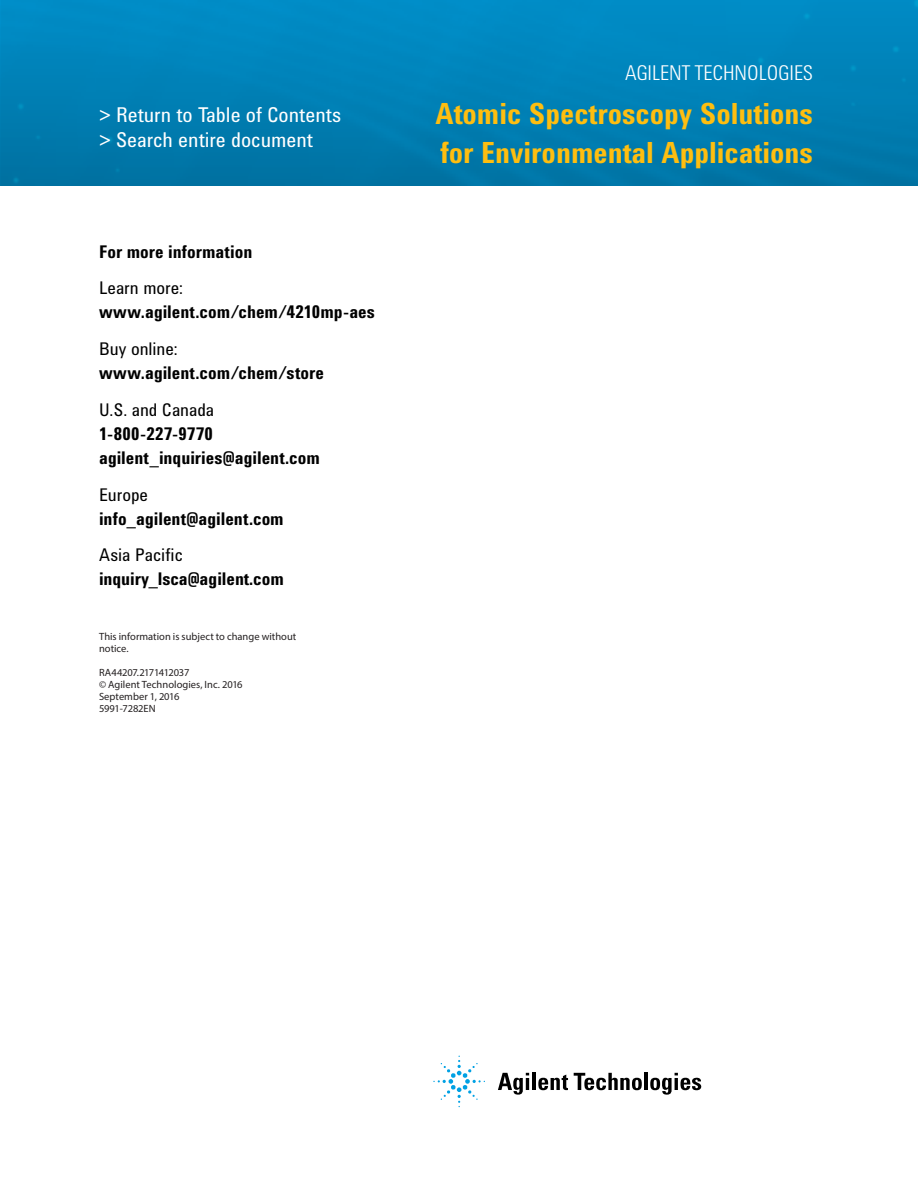
<style>
.page{position:relative;width:918px;height:1188px;background:#fff}
.page>*{position:absolute;margin:0;border:0;box-sizing:border-box;transform-origin:0 0}
.t1{font:700 30px/39px "Agilent Condensed CFF";color:#febe10}
.t2{font:21px/25.2px "Agilent Condensed CFF";color:#fff}
.t3{font:300 21px "Agilent Condensed CFF";color:#fff}
.t4{font:700 18px/24px "Agilent Condensed CFF";color:#000}
.t5{font:18px "Agilent Condensed CFF";color:#000}
.t6{font:10.5px/12px "Myriad Pro";color:#231f20}
</style>
<div class="page">
<img style="left:0;top:0;width:918px;height:185px">
<svg style="left:498px;top:1073px;width:31px;height:22px"></svg>
<hr style="left:532px;top:1073px;width:4px;height:17px;background:#000">
<svg style="left:538px;top:1075px;width:30px;height:15px"></svg>
<svg style="left:574px;top:1073px;width:68px;height:17px"></svg>
<hr style="left:644px;top:1073px;width:4px;height:17px;background:#000">
<svg style="left:650px;top:1073px;width:51px;height:22px"></svg>
<svg style="left:433px;top:1056px;width:52px;height:51px"></svg>
<p class="t2" style="left:99px;top:101px;width:244px">&gt; Return to Table of Contents &gt; Search entire document</p>
<p class="t4" style="left:99px;top:239px;width:155px">For more information</p>
<p class="t5" style="left:99px;top:275px;width:86px">Learn more:</p>
<p class="t4" style="left:99px;top:300px;width:277px">www.agilent.com/chem/4210mp-aes</p>
<p class="t5" style="left:99px;top:335px;width:80px">Buy online:</p>
<p class="t4" style="left:99px;top:360px;width:227px">www.agilent.com/chem/store</p>
<p class="t5" style="left:99px;top:396px;width:117px">U.S. and Canada</p>
<p class="t4" style="left:99px;top:421px;width:222px">1-800-227-9770 agilent_inquiries@agilent.com</p>
<p class="t5" style="left:99px;top:481px;width:51px">Europe</p>
<p class="t4" style="left:99px;top:506px;width:186px">info_agilent@agilent.com</p>
<p class="t5" style="left:99px;top:542px;width:85px">Asia Pacific</p>
<p class="t4" style="left:99px;top:567px;width:186px">inquiry_lsca@agilent.com</p>
<p class="t6" style="left:99px;top:630px;width:199px">This information is subject to change without notice.</p>
<p class="t6" style="left:99px;top:666px;width:145px">RA44207.2171412037<br>© Agilent Technologies, Inc. 2016<br>September 1, 2016<br>5991-7282EN</p>
<p class="t3" style="left:625px;top:57px;width:189px">AGILENT TECHNOLOGIES</p>
<h1 class="t1" style="left:436px;top:93px;width:379px">Atomic Spectroscopy Solutions for Environmental Applications</h1>
</div>
